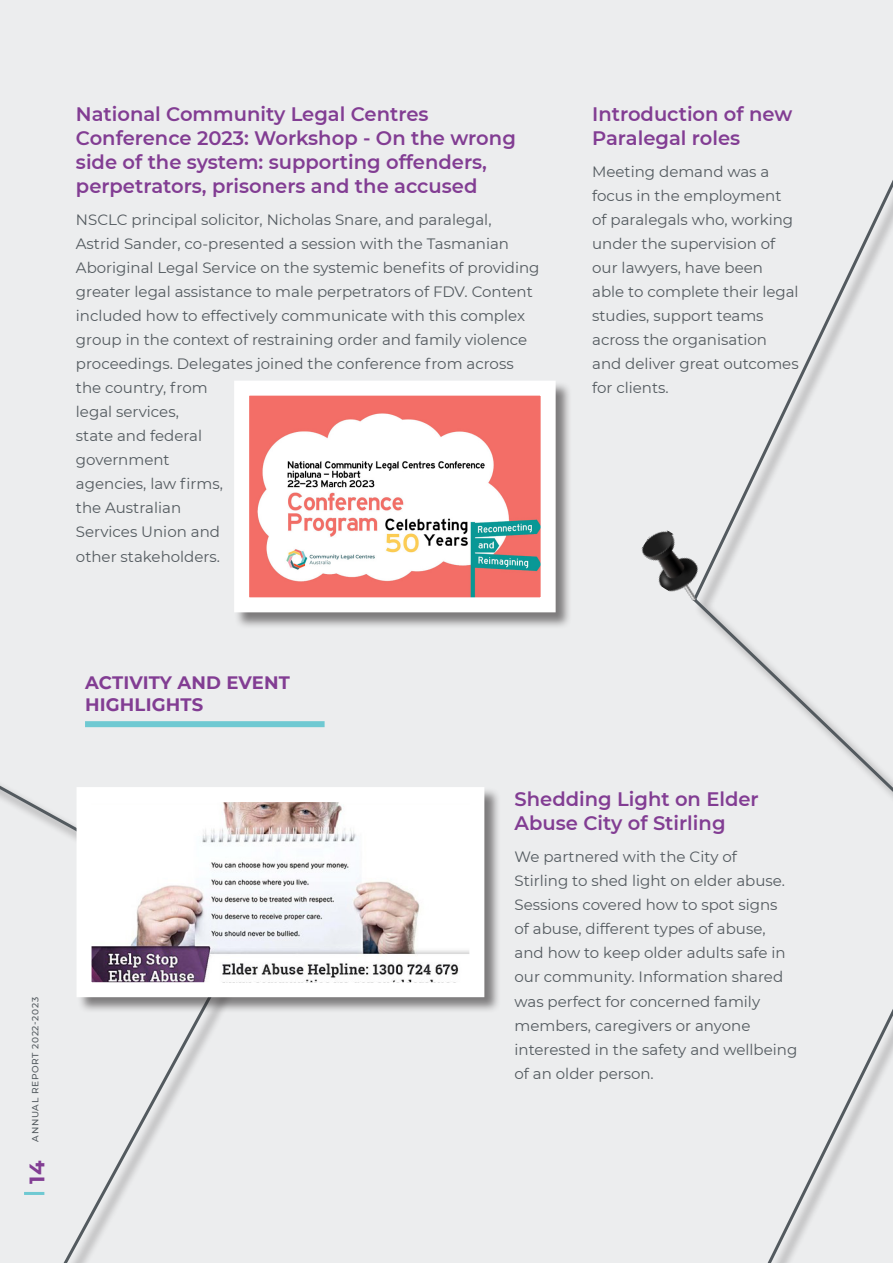
<style>
.page{position:relative;width:893px;height:1263px;background:#ecedee}
.page>*{position:absolute;margin:0;border:0;box-sizing:border-box;transform-origin:0 0}
.t1{font:700 21px "Montserrat";color:#823d93}
.year_in_review_title_h3{font:600 19.5px/24px "Montserrat";color:#823d93}
.small_title_H2{font:700 18px/21.6px "Montserrat";letter-spacing:.01em;color:#823d93}
.body_copy{font:15px/24px "Montserrat";color:#535a5f}
.t2{font:500 9px "Montserrat";letter-spacing:.075em;color:#535a5f}
</style>
<div class="page">
<div style="left:234px;top:381px;width:338px;height:248px;background:#231f20;opacity:.55"></div>
<img style="left:250px;top:397px;width:290px;height:199px">
<div style="left:234px;top:381px;width:322px;height:231px;border:15px solid #fff"></div>
<svg style="left:698px;top:180px;width:195px;height:1083px"></svg>
<svg style="left:0;top:721px;width:325px;height:542px"></svg>
<img style="left:641px;top:524px;width:78px;height:81px">
<div style="left:77px;top:787px;width:424px;height:227px;background:#231f20;opacity:.55"></div>
<img style="left:93px;top:803px;width:375px;height:178px">
<div style="left:77px;top:787px;width:407px;height:210px;border:15px solid #fff"></div>
<hr style="left:24px;top:1192px;width:20px;height:3px;background:#6fc9d2">
<p class="year_in_review_title_h3" style="left:76px;top:101px;width:441px">National Community Legal Centres Conference 2023: Workshop - On the wrong side of the system: supporting offenders, perpetrators, prisoners and the accused</p>
<p class="body_copy" style="left:76px;top:208px;width:465px">NSCLC principal solicitor, Nicholas Snare, and paralegal,<br>Astrid Sander, co-presented a session with the Tasmanian Aboriginal Legal Service on the systemic benefits of providing greater legal assistance to male perpetrators of FDV. Content included how to effectively communicate with this complex group in the context of restraining order and family violence proceedings. Delegates joined the conference from across the country, from<br>legal services,<br>state and federal<br>government<br>agencies, law firms,<br>the Australian<br>Services Union and<br>other stakeholders.</p>
<p class="year_in_review_title_h3" style="left:592px;top:101px;width:202px">Introduction of new<br>Paralegal roles</p>
<p class="body_copy" style="left:592px;top:160px;width:208px">Meeting demand was a focus in the employment of paralegals who, working under the supervision of our lawyers, have been able to complete their legal studies, support teams across the organisation and deliver great outcomes for clients.</p>
<p class="small_title_H2" style="left:85px;top:671px;width:207px">ACTIVITY AND EVENT<br>HIGHLIGHTS</p>
<p class="t2" style="left:29px;top:1141px;width:146px;rotate:-90deg">ANNUAL REPORT 2022-2023</p>
<h1 class="t1" style="left:22px;top:1183px;width:24px;rotate:-90deg">14</h1>
<p class="year_in_review_title_h3" style="left:514px;top:786px;width:246px">Shedding Light on Elder<br>Abuse City of Stirling</p>
<p class="body_copy" style="left:514px;top:845px;width:284px">We partnered with the City of<br>Stirling to shed light on elder abuse.<br>Sessions covered how to spot signs<br>of abuse, different types of abuse, and how to keep older adults safe in our community. Information shared was perfect for concerned family members, caregivers or anyone interested in the safety and wellbeing of an older person.</p>
</div>
